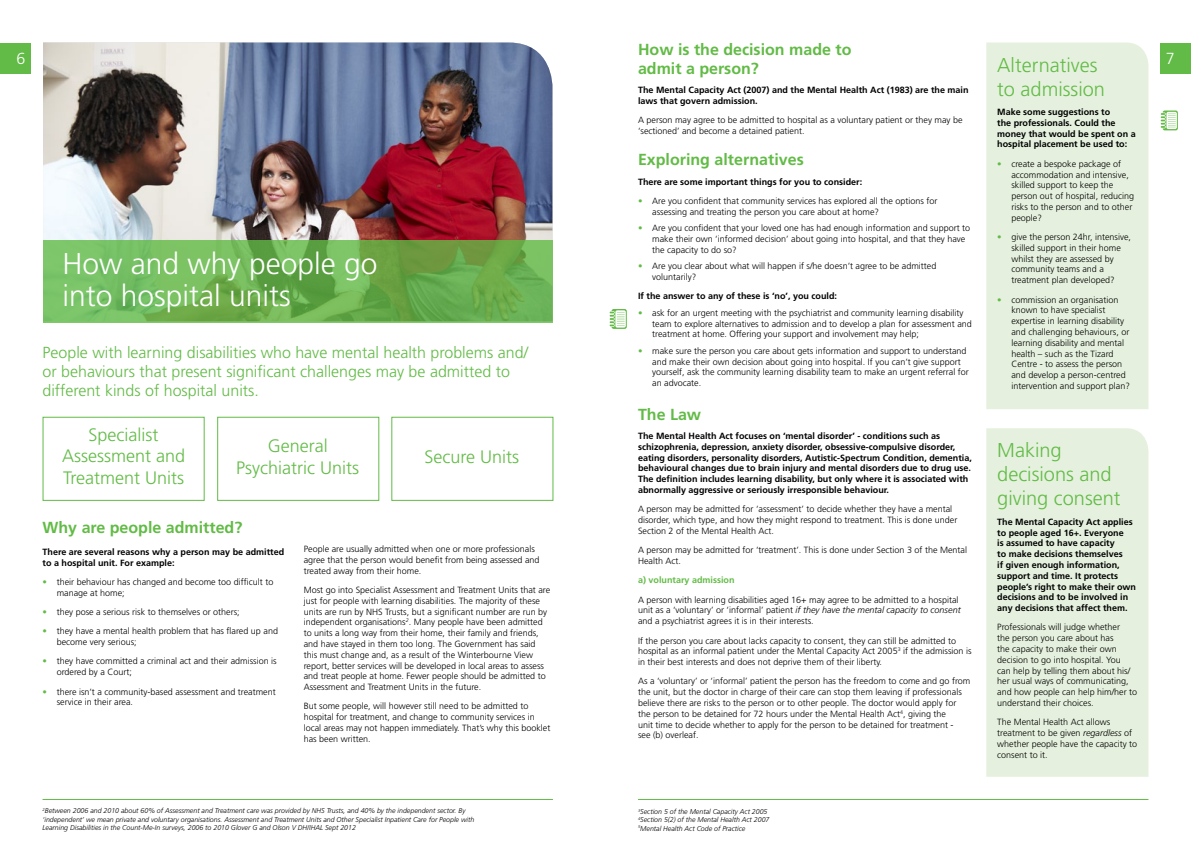
<style>
.page{position:relative;width:1191px;height:842px;background:#fff}
.page>*{position:absolute;margin:0;border:0;box-sizing:border-box;transform-origin:0 0}
.t1{font:300 30px/32px "Frutiger";color:#fff}
.t2{font:300 20px/24px "Frutiger";color:#62bb46}
.t3{font:300 18px/21.6px "Frutiger";color:#62bb46;text-align:center}
.t4{font:300 16px/19.2px "Frutiger";color:#62bb46}
.t5{font:700 16px/19.2px "Frutiger";color:#62bb46}
.t6{font:300 16px "Frutiger";color:#fff}
.t7{font:300 9px/10.8px "Frutiger";color:#000}
.t8{font:700 9px/10.8px "Frutiger";color:#000}
.t9{font:700 9px "Frutiger";color:#62bb46}
.t10{font:italic 300 7px/8.4px "Frutiger";color:#000}
.s1{color:#62bb46}
.s2{font-style:italic}
</style>
<div class="page">
<div style="left:0;top:43px;width:31px;height:31px;background:#62bb46"></div>
<div style="left:1160px;top:43px;width:31px;height:31px;background:#62bb46"></div>
<hr style="left:43px;top:799px;width:510px;height:1px;background:#62bb46">
<hr style="left:638px;top:799px;width:510px;height:1px;background:#62bb46">
<img style="left:43px;top:43px;width:509px;height:197px">
<svg style="left:43px;top:240px;width:509px;height:82px;background:#6fb254"></svg>
<div style="left:217px;top:417px;width:162px;height:84px;border:1px solid #62bb46"></div>
<div style="left:43px;top:417px;width:162px;height:84px;border:1px solid #62bb46"></div>
<div style="left:391px;top:417px;width:162px;height:84px;border:1px solid #62bb46"></div>
<div style="left:986px;top:43px;width:162px;height:366px;background:#e5f1de"></div>
<div style="left:986px;top:428px;width:162px;height:349px;background:#e5f1de"></div>
<svg style="left:1160px;top:110px;width:17px;height:20px"></svg>
<svg style="left:609px;top:309px;width:18px;height:20px"></svg>
<h3 class="t5" style="left:638px;top:39px;width:215px">How is the decision made to admit a person?</h3>
<p class="t8" style="left:638px;top:85px;width:332px">The Mental Capacity Act (2007) and the Mental Health Act (1983) are the main laws that govern admission.</p>
<p class="t7" style="left:638px;top:115px;width:326px">A person may agree to be admitted to hospital as a voluntary patient or they may be ‘sectioned’ and become a detained patient.</p>
<h3 class="t6" style="left:17px;top:49px;width:10px">6</h3>
<h3 class="t6" style="left:1165px;top:49px;width:10px">7</h3>
<h2 class="t2" style="left:997px;top:53px;width:109px">Alternatives to admission</h2>
<p class="t8" style="left:997px;top:107px;width:140px">Make some suggestions to<br>the professionals. Could the money that would be spent on a hospital placement be used to:</p>
<p class="t7" style="left:1011px;top:158px;width:124px;text-indent:-14px"><span class="s1">•</span> create a bespoke package of accommodation and intensive, skilled support to keep the person out of hospital, reducing risks to the person and to other people?</p>
<p class="t7" style="left:1011px;top:232px;width:121px;text-indent:-14px"><span class="s1">•</span> give the person 24hr, intensive, skilled support in their home whilst they are assessed by community teams and a treatment plan developed?</p>
<p class="t7" style="left:1011px;top:294px;width:120px;text-indent:-14px"><span class="s1">•</span> commission an organisation known to have specialist expertise in learning disability and challenging behaviours, or learning disability and mental health – such as the Tizard<br>Centre - to assess the person and develop a person-centred intervention and support plan?</p>
<h3 class="t5" style="left:638px;top:150px;width:167px">Exploring alternatives</h3>
<p class="t8" style="left:638px;top:176px;width:226px">There are some important things for you to consider:</p>
<p class="t7" style="left:652px;top:195px;width:287px;text-indent:-14px"><span class="s1">•</span> Are you confident that community services has explored all the options for assessing and treating the person you care about at home?</p>
<p class="t7" style="left:652px;top:223px;width:319px;text-indent:-14px"><span class="s1">•</span> Are you confident that your loved one has had enough information and support to make their own ‘informed decision’ about going into hospital, and that they have the capacity to do so?</p>
<p class="t7" style="left:652px;top:261px;width:286px;text-indent:-14px"><span class="s1">•</span> Are you clear about what will happen if s/he doesn’t agree to be admitted voluntarily?</p>
<p class="t8" style="left:638px;top:291px;width:201px">If the answer to any of these is ‘no’, you could:</p>
<p class="t7" style="left:652px;top:307px;width:321px;text-indent:-14px"><span class="s1">•</span> ask for an urgent meeting with the psychiatrist and community learning disability team to explore alternatives to admission and to develop a plan for assessment and treatment at home. Offering your support and involvement may help;</p>
<p class="t7" style="left:652px;top:345px;width:318px;text-indent:-14px"><span class="s1">•</span> make sure the person you care about gets information and support to understand and make their own decision about going into hospital. If you can’t give support yourself, ask the community learning disability team to make an urgent referral for an advocate.</p>
<h1 class="t1" style="left:62px;top:248px;width:317px">How and why people go into hospital units</h1>
<h3 class="t4" style="left:43px;top:343px;width:487px">People with learning disabilities who have mental health problems and/ or behaviours that present significant challenges may be admitted to different kinds of hospital units.</h3>
<h3 class="t3" style="left:62px;top:424px;width:125px">Specialist<br>Assessment and<br>Treatment Units</h3>
<h3 class="t3" style="left:236px;top:435px;width:124px">General<br>Psychiatric Units</h3>
<h3 class="t3" style="left:424px;top:446px;width:96px">Secure Units</h3>
<h3 class="t5" style="left:43px;top:518px;width:201px">Why are people admitted?</h3>
<p class="t8" style="left:43px;top:546px;width:243px">There are several reasons why a person may be admitted to a hospital unit. For example:</p>
<p class="t7" style="left:57px;top:577px;width:218px;text-indent:-14px"><span class="s1">•</span> their behaviour has changed and become too difficult to manage at home;</p>
<p class="t7" style="left:43px;top:607px;width:199px"><span class="s1">•</span> they pose a serious risk to themselves or others;</p>
<p class="t7" style="left:57px;top:626px;width:223px;text-indent:-14px"><span class="s1">•</span> they have a mental health problem that has flared up and become very serious;</p>
<p class="t7" style="left:57px;top:656px;width:221px;text-indent:-14px"><span class="s1">•</span> they have committed a criminal act and their admission is ordered by a Court;</p>
<p class="t7" style="left:57px;top:686px;width:221px;text-indent:-14px"><span class="s1">•</span> there isn’t a community-based assessment and treatment service in their area.</p>
<p class="t7" style="left:304px;top:544px;width:237px">People are usually admitted when one or more professionals agree that the person would benefit from being assessed and treated away from their home.</p>
<p class="t7" style="left:304px;top:584px;width:248px">Most go into Specialist Assessment and Treatment Units that are just for people with learning disabilities. The majority of these units are run by NHS Trusts, but a significant number are run by independent organisations<sup>2</sup>. Many people have been admitted to units a long way from their home, their family and friends, and have stayed in them too long. The Government has said this must change and, as a result of the Winterbourne View report, better services will be developed in local areas to assess and treat people at home. Fewer people should be admitted to Assessment and Treatment Units in the future.</p>
<p class="t7" style="left:304px;top:701px;width:248px">But some people, will however still need to be admitted to hospital for treatment, and change to community services in local areas may not happen immediately. That’s why this booklet has been written.</p>
<h3 class="t5" style="left:638px;top:405px;width:65px">The Law</h3>
<p class="t8" style="left:638px;top:430px;width:335px">The Mental Health Act focuses on ‘mental disorder’ - conditions such as schizophrenia, depression, anxiety disorder, obsessive-compulsive disorder, eating disorders, personality disorders, Autistic-Spectrum Condition, dementia, behavioural changes due to brain injury and mental disorders due to drug use.<br>The definition includes learning disability, but only where it is associated with abnormally aggressive or seriously irresponsible behaviour.</p>
<p class="t7" style="left:638px;top:504px;width:321px">A person may be admitted for ‘assessment’ to decide whether they have a mental disorder, which type, and how they might respond to treatment. This is done under<br>Section 2 of the Mental Health Act.</p>
<p class="t7" style="left:638px;top:545px;width:330px">A person may be admitted for ‘treatment’. This is done under Section 3 of the Mental<br>Health Act.</p>
<p class="t9" style="left:638px;top:575px;width:98px">a) voluntary admission</p>
<p class="t7" style="left:638px;top:594px;width:324px">A person with learning disabilities aged 16+ may agree to be admitted to a hospital unit as a ‘voluntary’ or ‘informal’ patient <span class="s2">if they have the mental capacity to consent </span>and a psychiatrist agrees it is in their interests.</p>
<p class="t7" style="left:638px;top:635px;width:335px">If the person you care about lacks capacity to consent, they can still be admitted to hospital as an informal patient under the Mental Capacity Act 2005<sup>3</sup> if the admission is in their best interests and does not deprive them of their liberty.</p>
<p class="t7" style="left:638px;top:676px;width:334px">As a ‘voluntary’ or ‘informal’ patient the person has the freedom to come and go from the unit, but the doctor in charge of their care can stop them leaving if professionals believe there are risks to the person or to other people. The doctor would apply for the person to be detained for 72 hours under the Mental Health Act<sup>4</sup>, giving the<br>unit time to decide whether to apply for the person to be detained for treatment -<br>see (b) overleaf.</p>
<p class="t10" style="left:43px;top:807px;width:433px"><sup>2</sup>Between 2006 and 2010 about 60% of Assessment and Treatment care was provided by NHS Trusts, and 40% by the independent sector. By ‘independent’ we mean private and voluntary organisations. Assessment and Treatment Units and Other Specialist Inpatient Care for People with<br>Learning Disabilities in the Count-Me-In surveys, 2006 to 2010 Glover G and Olson V DH/IHAL Sept 2012</p>
<p class="t10" style="left:638px;top:807px;width:133px"><sup>3</sup>Section 5 of the Mental Capacity Act 2005<br><sup>4</sup>Section 5(2) of the Mental Health Act 2007<br><sup>5</sup>Mental Health Act Code of Practice</p>
<h2 class="t2" style="left:997px;top:439px;width:125px">Making decisions and giving consent</h2>
<p class="t8" style="left:997px;top:516px;width:140px">The Mental Capacity Act applies to people aged 16+. Everyone<br>is assumed to have capacity<br>to make decisions themselves<br>if given enough information, support and time. It protects people’s right to make their own decisions and to be involved in any decisions that affect them.</p>
<p class="t7" style="left:997px;top:622px;width:142px">Professionals will judge whether<br>the person you care about has<br>the capacity to make their own decision to go into hospital. You<br>can help by telling them about his/ her usual ways of communicating, and how people can help him/her to understand their choices.</p>
<p class="t7" style="left:997px;top:717px;width:142px">The Mental Health Act allows treatment to be given <span class="s2">regardless</span> of whether people have the capacity to consent to it.</p>
</div>
